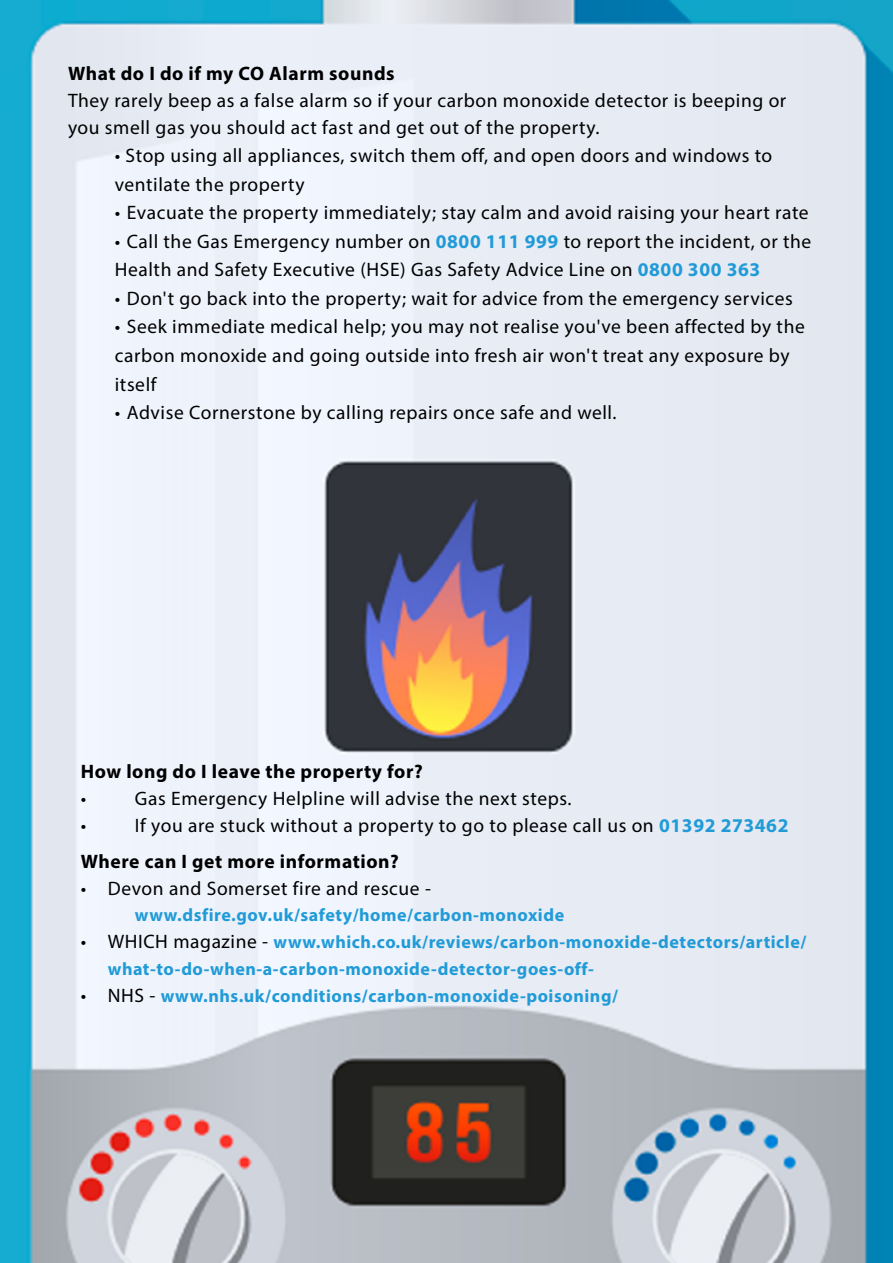
<style>
.page{position:relative;width:893px;height:1263px;background:#fff}
.page>*{position:absolute;margin:0;border:0;box-sizing:border-box;transform-origin:0 0}
.t1{font:19.5px/28.5px "Myriad Pro";letter-spacing:.03em;color:#000}
.t2{font:700 19.5px "Myriad Pro";letter-spacing:.03em;color:#000}
.t3{font:700 18px/27px "Myriad Pro";letter-spacing:.03em;color:#209bd8}
.s1{font-weight:700;color:#209bd8}
.s2{font-weight:700}
.s3{font-weight:400;font-size:19.5px;color:#000}
</style>
<div class="page">
<img style="left:0;top:0;width:893px;height:1263px">
<p class="t2" style="left:68px;top:61px;width:328px">What do I do if my CO Alarm sounds</p>
<p class="t1" style="left:68px;top:87px;width:720px;line-height:27px">They rarely beep as a false alarm so if your carbon monoxide detector is beeping or you smell gas you should act fast and get out of the property.</p>
<p class="t1" style="left:115px;top:141px;width:659px">• Stop using all appliances, switch them off, and open doors and windows to ventilate the property</p>
<p class="t1" style="left:115px;top:198px;width:695px">• Evacuate the property immediately; stay calm and avoid raising your heart rate</p>
<p class="t1" style="left:115px;top:227px;width:698px">• Call the Gas Emergency number on <span class="s1">0800 111 999</span> to report the incident, or the<br>Health and Safety Executive (HSE) Gas Safety Advice Line on <span class="s1">0800 300 363</span></p>
<p class="t1" style="left:115px;top:284px;width:679px">• Don't go back into the property; wait for advice from the emergency services</p>
<p class="t1" style="left:115px;top:312px;width:691px">• Seek immediate medical help; you may not realise you've been affected by the carbon monoxide and going outside into fresh air won't treat any exposure by itself</p>
<p class="t1" style="left:115px;top:398px;width:503px">• Advise Cornerstone by calling repairs once safe and well.</p>
<p class="t2" style="left:81px;top:759px;width:343px">How long do I leave the property for?</p>
<p class="t1" style="left:81px;top:784px;width:7px">•</p>
<p class="t1" style="left:135px;top:784px;width:438px">Gas Emergency Helpline will advise the next steps.</p>
<p class="t1" style="left:81px;top:811px;width:7px">•</p>
<p class="t1" style="left:81px;top:807px;width:709px;line-height:35.5px;text-indent:54px">If you are stuck without a property to go to please call us on <span class="s1">01392 273462<br></span><span class="s2">Where can I get more information?</span></p>
<p class="t1" style="left:81px;top:873px;width:352px">• Devon and Somerset fire and rescue -</p>
<p class="t3" style="left:135px;top:901px;width:431px">www.dsfire.gov.uk/safety/home/carbon-monoxide</p>
<p class="t3" style="left:108px;top:928px;width:700px;text-indent:-27px"><span class="s3">• WHICH magazine -</span> www.which.co.uk/reviews/carbon-monoxide-detectors/article/ what-to-do-when-a-carbon-monoxide-detector-goes-off-</p>
<p class="t3" style="left:81px;top:982px;width:539px"><span class="s3">• NHS -</span> www.nhs.uk/conditions/carbon-monoxide-poisoning/</p>
</div>
